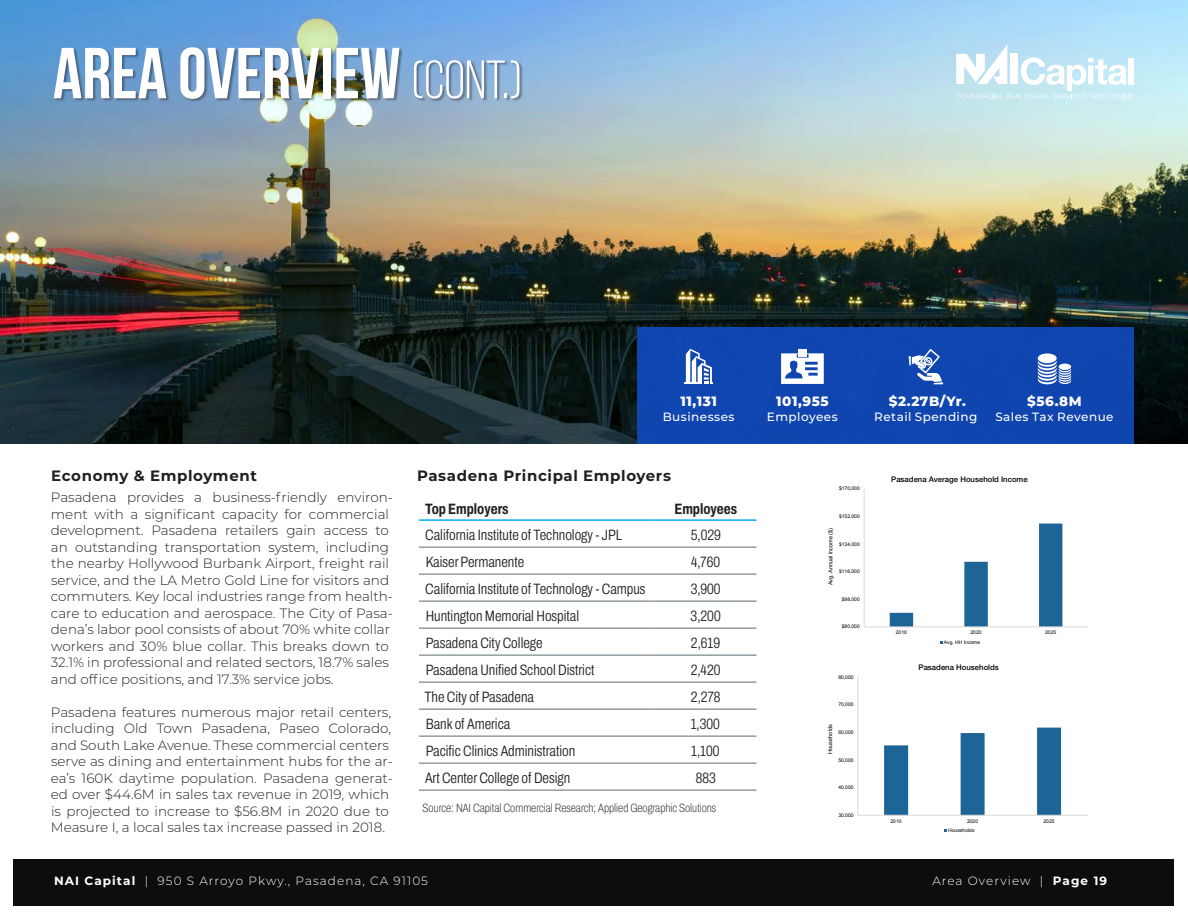
<style>
.page{position:relative;width:1188px;height:918px;background:#fff}
.page>*{position:absolute;margin:0;border:0;box-sizing:border-box;transform-origin:0 0}
.t1{font:700 72px "Bebas Neue";color:#fff}
.t2{font:300 15px "Archivo Condensed";color:#231f20}
.t3{font:700 15px "Montserrat";letter-spacing:.04em;color:#231f20}
.t4{font:700 15px "Archivo Condensed";color:#231f20}
.t5{font:300 13.5px/16.5px "Montserrat";color:#231f20}
.t6{font:800 13.5px "Montserrat";letter-spacing:.04em;color:#fff}
.t7{font:300 12px "Montserrat";letter-spacing:.09em;color:#fff}
.t8{font:100 12px "Archivo Condensed";color:#231f20}
.t9{font:500 12px "Montserrat";letter-spacing:.04em;color:#fff}
.t10{font:500 7.8px "Helvetica Neue LT Std";color:#000}
.t11{font:5.55px "Arial";color:#000}
.t12{font:4.95px "Arial";letter-spacing:-.005em;color:#000}
.s1{font-weight:400;font-size:54px}
.s2{font-weight:700}
</style>
<div class="page">
<div style="left:14px;top:859px;width:1160px;height:47px;background:#0d0d0d"></div>
<img style="left:0;top:0;width:1188px;height:444px">
<div style="left:54px;top:48px;width:469px;height:55px;background:#231f20;opacity:.45"></div>
<svg style="left:956px;top:41px;width:184px;height:58px"></svg>
<div style="left:637px;top:328px;width:497px;height:116px;background:#1045b0"></div>
<svg style="left:685px;top:349px;width:28px;height:35px"></svg>
<svg style="left:781px;top:353px;width:43px;height:31px"></svg>
<div style="left:798px;top:349px;width:9px;height:8px;background:#fff"></div>
<div style="left:1038px;top:353px;width:19px;height:10px;background:#fff;border-radius:50%"></div>
<svg style="left:1038px;top:361px;width:33px;height:23px"></svg>
<svg style="left:909px;top:349px;width:34px;height:35px"></svg>
<hr style="left:419px;top:547px;width:236px;height:1px;background:#5a6972">
<hr style="left:655px;top:547px;width:101px;height:1px;background:#5a6972">
<hr style="left:419px;top:574px;width:236px;height:1px;background:#5a6972">
<hr style="left:655px;top:574px;width:101px;height:1px;background:#5a6972">
<hr style="left:419px;top:601px;width:236px;height:1px;background:#5a6972">
<hr style="left:655px;top:601px;width:101px;height:1px;background:#5a6972">
<hr style="left:419px;top:628px;width:236px;height:1px;background:#5a6972">
<hr style="left:655px;top:628px;width:101px;height:1px;background:#5a6972">
<hr style="left:419px;top:655px;width:236px;height:1px;background:#5a6972">
<hr style="left:655px;top:655px;width:101px;height:1px;background:#5a6972">
<hr style="left:419px;top:682px;width:236px;height:1px;background:#5a6972">
<hr style="left:655px;top:682px;width:101px;height:1px;background:#5a6972">
<hr style="left:419px;top:709px;width:236px;height:1px;background:#5a6972">
<hr style="left:655px;top:709px;width:101px;height:1px;background:#5a6972">
<hr style="left:419px;top:736px;width:236px;height:1px;background:#5a6972">
<hr style="left:655px;top:736px;width:101px;height:1px;background:#5a6972">
<hr style="left:419px;top:763px;width:236px;height:1px;background:#5a6972">
<hr style="left:655px;top:763px;width:101px;height:1px;background:#5a6972">
<hr style="left:419px;top:790px;width:236px;height:1px;background:#5a6972">
<hr style="left:655px;top:790px;width:101px;height:1px;background:#5a6972">
<hr style="left:419px;top:519px;width:236px;height:2px;background:#00aeef">
<hr style="left:655px;top:519px;width:101px;height:2px;background:#00aeef">
<svg style="left:890px;top:524px;width:172px;height:103px"></svg>
<hr style="left:864px;top:489px;width:1px;height:138px;background:#d9d9d9">
<hr style="left:864px;top:627px;width:224px;height:1px;background:#d9d9d9">
<svg style="left:884px;top:728px;width:177px;height:87px"></svg>
<hr style="left:858px;top:677px;width:1px;height:138px;background:#d9d9d9">
<hr style="left:858px;top:815px;width:229px;height:1px;background:#d9d9d9">
<p class="t1" style="left:53px;top:34px;width:470px">AREA OVERVIEW <span class="s1">(CONT.)</span></p>
<p class="t3" style="left:51px;top:465px;width:207px">Economy &amp; Employment</p>
<p class="t5" style="left:51px;top:489px;width:344px">Pasadena provides a business-friendly environ&shy;ment with a significant capacity for commercial development. Pasadena retailers gain access to an outstanding transportation system, including the nearby Hollywood Burbank Airport, freight rail service, and the LA Metro Gold Line for visitors and commuters. Key local industries range from health&shy;care to education and aerospace. The City of Pasa&shy;dena’s labor pool consists of about 70% white collar workers and 30% blue collar. This breaks down to 32.1% in professional and related sectors, 18.7% sales and office positions, and 17.3% service jobs.</p>
<p class="t5" style="left:51px;top:703px;width:344px">Pasadena features numerous major retail centers, including Old Town Pasadena, Paseo Colorado, and South Lake Avenue. These commercial centers serve as dining and entertainment hubs for the ar&shy;ea’s 160K daytime population. Pasadena generat&shy;ed over $44.6M in sales tax revenue in 2019, which is projected to increase to $56.8M in 2020 due to Measure I, a local sales tax increase passed in 2018.</p>
<p class="t6" style="left:681px;top:392px;width:38px">11,131</p>
<p class="t9" style="left:663px;top:409px;width:73px">Businesses</p>
<p class="t3" style="left:417px;top:465px;width:255px">Pasadena Principal Employers</p>
<p class="t4" style="left:425px;top:498px;width:85px">Top Employers</p>
<p class="t4" style="left:674px;top:498px;width:64px">Employees</p>
<p class="t2" style="left:425px;top:524px;width:198px">California Institute of Technology - JPL</p>
<p class="t2" style="left:691px;top:524px;width:32px">5,029</p>
<p class="t2" style="left:426px;top:551px;width:100px">Kaiser Permanente</p>
<p class="t2" style="left:691px;top:551px;width:31px">4,760</p>
<p class="t2" style="left:425px;top:578px;width:222px">California Institute of Technology - Campus</p>
<p class="t2" style="left:691px;top:578px;width:31px">3,900</p>
<p class="t2" style="left:426px;top:605px;width:155px">Huntington Memorial Hospital</p>
<p class="t2" style="left:691px;top:605px;width:32px">3,200</p>
<p class="t2" style="left:426px;top:632px;width:118px">Pasadena City College</p>
<p class="t2" style="left:691px;top:632px;width:31px">2,619</p>
<p class="t2" style="left:426px;top:659px;width:170px">Pasadena Unified School District</p>
<p class="t2" style="left:691px;top:659px;width:31px">2,420</p>
<p class="t2" style="left:424px;top:686px;width:111px">The City of Pasadena</p>
<p class="t2" style="left:691px;top:686px;width:31px">2,278</p>
<p class="t2" style="left:426px;top:713px;width:86px">Bank of America</p>
<p class="t2" style="left:691px;top:713px;width:31px">1,300</p>
<p class="t2" style="left:426px;top:740px;width:151px">Pacific Clinics Administration</p>
<p class="t2" style="left:691px;top:740px;width:30px">1,100</p>
<p class="t2" style="left:425px;top:767px;width:147px">Art Center College of Design</p>
<p class="t2" style="left:696px;top:767px;width:21px">883</p>
<p class="t8" style="left:423px;top:799px;width:295px">Source: NAI Capital Commercial Research; Applied Geographic Solutions</p>
<p class="t7" style="left:54px;top:872px;width:376px"><span class="s2">NAI Capital</span> | 950 S Arroyo Pkwy., Pasadena, CA 91105</p>
<p class="t6" style="left:776px;top:392px;width:54px">101,955</p>
<p class="t9" style="left:767px;top:409px;width:72px">Employees</p>
<p class="t6" style="left:889px;top:392px;width:79px">$2.27B/Yr.</p>
<p class="t9" style="left:874px;top:409px;width:105px">Retail Spending</p>
<p class="t6" style="left:1027px;top:392px;width:56px">$56.8M</p>
<p class="t9" style="left:995px;top:409px;width:120px">Sales Tax Revenue</p>
<p class="t12" style="left:839px;top:485px;width:22px">$170,000</p>
<p class="t12" style="left:839px;top:513px;width:22px">$152,000</p>
<p class="t11" style="left:827px;top:585px;width:59px;rotate:-90deg">Avg. Annual Income ($)</p>
<p class="t12" style="left:839px;top:541px;width:22px">$134,000</p>
<p class="t12" style="left:839px;top:568px;width:22px">$116,000</p>
<p class="t12" style="left:842px;top:596px;width:20px">$98,000</p>
<p class="t12" style="left:842px;top:623px;width:20px">$80,000</p>
<p class="t12" style="left:838px;top:674px;width:17px">80,000</p>
<p class="t12" style="left:838px;top:701px;width:17px">70,000</p>
<p class="t11" style="left:827px;top:754px;width:31px;rotate:-90deg">Households</p>
<p class="t12" style="left:838px;top:729px;width:17px">60,000</p>
<p class="t12" style="left:838px;top:757px;width:17px">50,000</p>
<p class="t12" style="left:838px;top:784px;width:17px">40,000</p>
<p class="t12" style="left:838px;top:812px;width:17px">30,000</p>
<p class="t10" style="left:891px;top:474px;width:138px">Pasadena Average Household Income</p>
<p class="t12" style="left:896px;top:629px;width:13px">2010</p>
<p class="t12" style="left:971px;top:629px;width:13px">2020</p>
<p class="t12" style="left:1045px;top:629px;width:13px">2025</p>
<p class="t12" style="left:944px;top:639px;width:38px">Avg. HH Income</p>
<p class="t10" style="left:919px;top:663px;width:82px">Pasadena Households</p>
<p class="t12" style="left:891px;top:818px;width:13px">2010</p>
<p class="t12" style="left:967px;top:818px;width:13px">2020</p>
<p class="t12" style="left:1044px;top:818px;width:13px">2025</p>
<p class="t12" style="left:948px;top:827px;width:28px">Households</p>
<p class="t7" style="left:932px;top:872px;width:176px">Area Overview | <span class="s2">Page 19</span></p>
</div>
